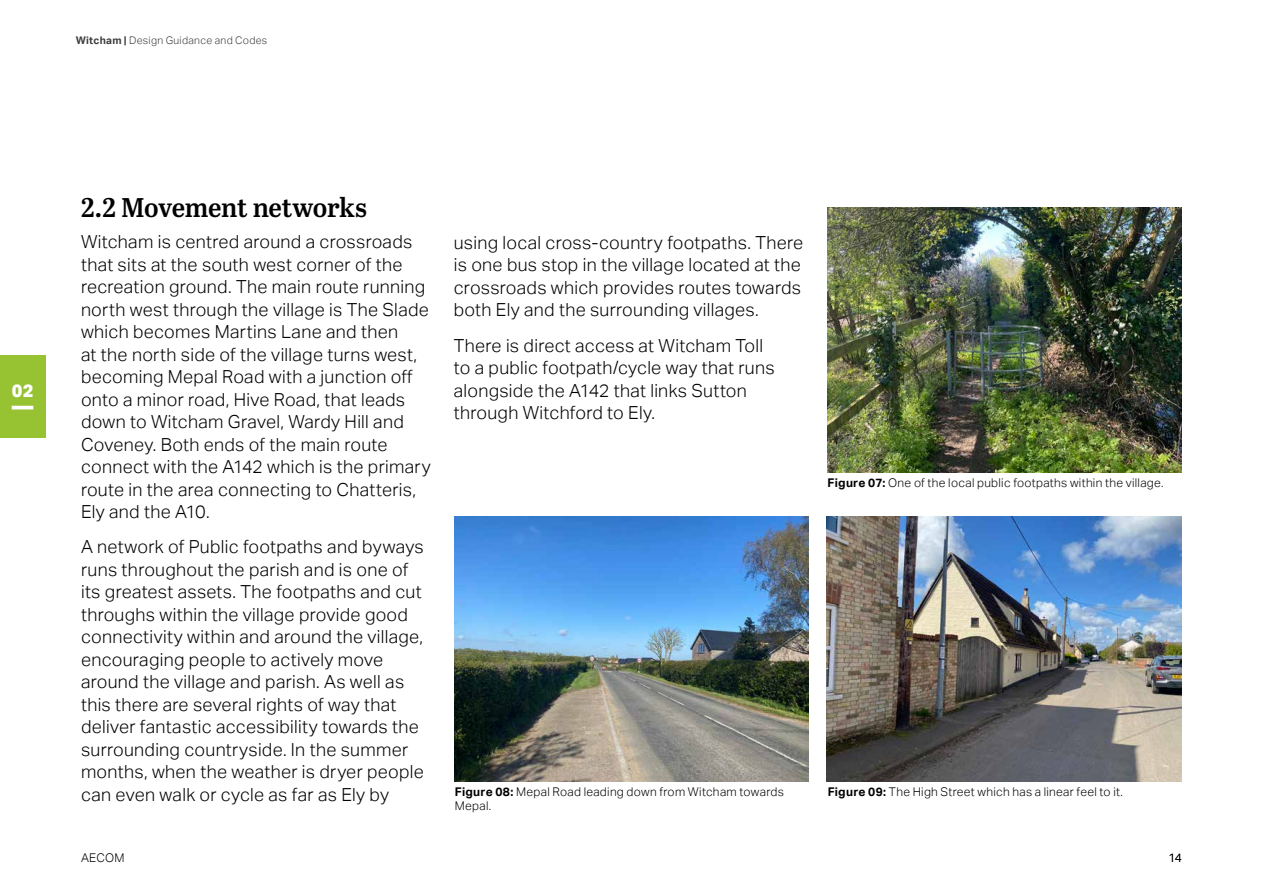
<style>
.page{position:relative;width:1263px;height:893px;background:#fff}
.page>*{position:absolute;margin:0;border:0;box-sizing:border-box;transform-origin:0 0}
.t1{font:27px "Abril Titling Sb";letter-spacing:-.015em;color:#000}
.t2{font:300 18px/22.5px "AECOM Sans";letter-spacing:.015em;color:#000}
.t3{font:800 18px "AECOM Sans";color:#fff}
.t4{font:300 12px/13.5px "AECOM Sans";letter-spacing:.025em;color:#000}
.t5{font:300 10.5px "AECOM Sans";letter-spacing:.03em;color:#3c3c3b}
.s1{font-weight:700}
</style>
<div class="page">
<div style="left:0;top:355px;width:45px;height:83px;background:#97c232"></div>
<hr style="left:12px;top:406px;width:21px;height:3px;background:#fff">
<img style="left:828px;top:207px;width:354px;height:265px">
<img style="left:454px;top:517px;width:355px;height:265px">
<img style="left:827px;top:517px;width:355px;height:265px">
<p class="t5" style="left:76px;top:34px;width:193px"><span class="s1">Witcham |</span> Design Guidance and Codes</p>
<p class="t3" style="left:12px;top:379px;width:23px">02</p>
<h1 class="t1" style="left:81px;top:187px;width:288px">2.2 Movement networks</h1>
<p class="t2" style="left:81px;top:231px;width:351px">Witcham is centred around a crossroads that sits at the south west corner of the recreation ground. The main route running north west through the village is The Slade which becomes Martins Lane and then<br>at the north side of the village turns west, becoming Mepal Road with a junction off onto a minor road, Hive Road, that leads down to Witcham Gravel, Wardy Hill and Coveney. Both ends of the main route connect with the A142 which is the primary route in the area connecting to Chatteris, Ely and the A10.</p>
<p class="t2" style="left:81px;top:536px;width:344px">A network of Public footpaths and byways runs throughout the parish and is one of its greatest assets. The footpaths and cut throughs within the village provide good connectivity within and around the village, encouraging people to actively move around the village and parish. As well as this there are several rights of way that deliver fantastic accessibility towards the surrounding countryside. In the summer months, when the weather is dryer people can even walk or cycle as far as Ely by</p>
<p class="t2" style="left:454px;top:231px;width:351px">using local cross-country footpaths. There is one bus stop in the village located at the crossroads which provides routes towards both Ely and the surrounding villages.</p>
<p class="t2" style="left:454px;top:334px;width:322px">There is direct access at Witcham Toll to a public footpath/cycle way that runs alongside the A142 that links Sutton through Witchford to Ely.</p>
<p class="t4" style="left:828px;top:476px;width:337px"><span class="s1">Figure 07:</span> One of the local public footpaths within the village.</p>
<p class="t4" style="left:455px;top:785px;width:331px"><span class="s1">Figure 08:</span> Mepal Road leading down from Witcham towards<br>Mepal.</p>
<p class="t4" style="left:828px;top:785px;width:297px"><span class="s1">Figure 09:</span> The High Street which has a linear feel to it.</p>
<p class="t4" style="left:81px;top:851px;width:45px">AECOM</p>
<p class="t4" style="left:1168px;top:851px;width:15px">14</p>
</div>
